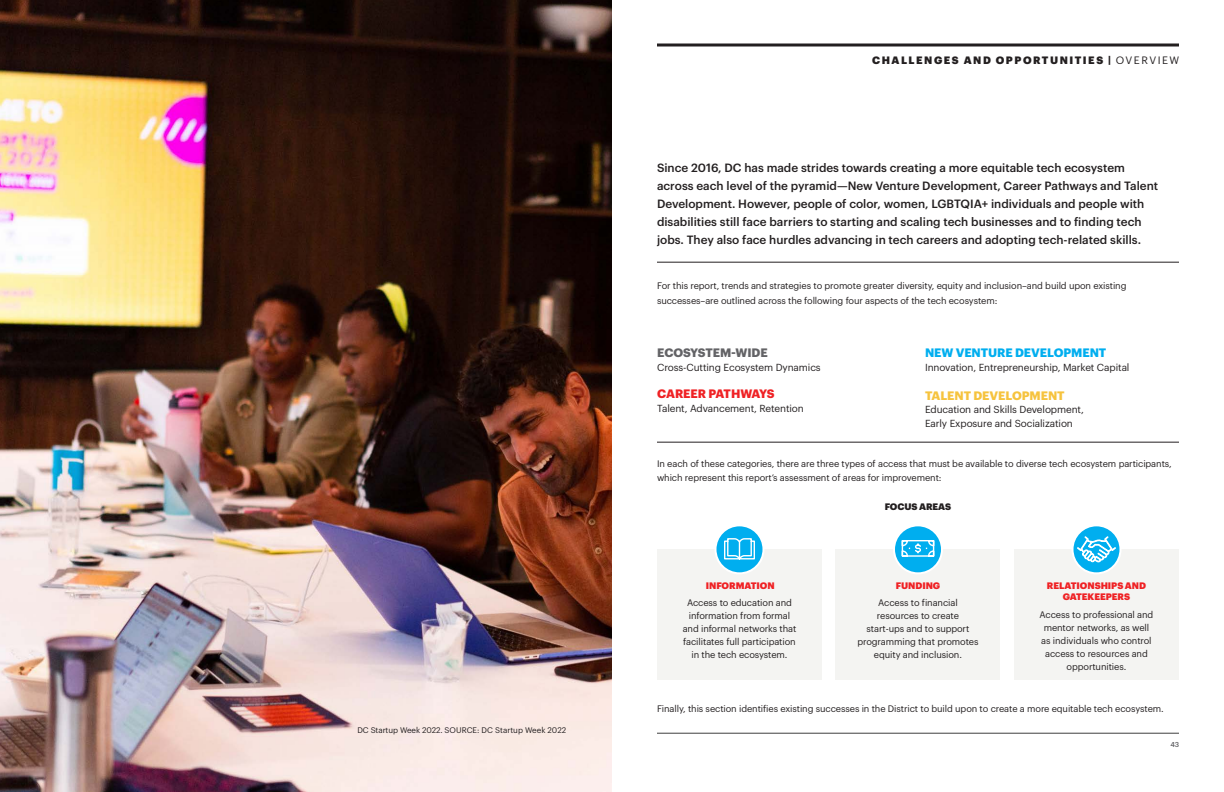
<style>
.page{position:relative;width:1224px;height:792px;background:#fff}
.page>*{position:absolute;margin:0;border:0;box-sizing:border-box;transform-origin:0 0}
.Body_Copy{font:700 12px "Graphik";letter-spacing:-.005em;color:#00aeef}
.Body_Copy-2{font:700 12px "Graphik";letter-spacing:-.005em;color:#f6c33e}
.Body_Copy-3{font:700 12px "Graphik";letter-spacing:-.005em;color:#636366}
.Body_Copy-4{font:700 12px "Graphik";letter-spacing:-.015em;color:#ef2124}
.Intro_Copy{font:500 11.8px/18px "Graphik";color:#231f20}
.t1{font:900 10.5px "Graphik";letter-spacing:.145em;color:#231f20}
.Body_Copy-5{font:10px/13.5px "Graphik";letter-spacing:-.01em;color:#231f20}
.Body_Copy-6{font:9.2px/13px "Graphik";letter-spacing:-.01em;color:#231f20;text-align:center}
.Body_Copy-7{font:900 9.2px/11.5px "Graphik";letter-spacing:-.005em;color:#ef2124;text-align:center}
.Body_Copy-8{font:900 9.2px "Graphik";letter-spacing:-.005em;color:#231f20}
.Caption_white{font:8px "Graphik";letter-spacing:-.005em;color:#231f20}
.t2{font:500 7px "Graphik";color:#636366}
.s1{font-weight:400}
</style>
<div class="page">
<img style="left:0;top:0;width:612px;height:792px">
<hr style="left:657px;top:262px;width:522px;height:1px;background:#231f20">
<hr style="left:657px;top:442px;width:522px;height:1px;background:#231f20">
<div style="left:657px;top:549px;width:165px;height:130px;background:#f4f4f2"></div>
<div style="left:716px;top:525px;width:48px;height:48px;background:#00aeef;border-radius:50%"></div>
<div style="left:714px;top:524px;width:50px;height:50px;border:2px solid #fff;border-radius:50%"></div>
<svg style="left:724px;top:538px;width:31px;height:22px"></svg>
<div style="left:836px;top:549px;width:164px;height:130px;background:#f4f4f2"></div>
<div style="left:894px;top:525px;width:48px;height:48px;background:#00aeef;border-radius:50%"></div>
<div style="left:893px;top:524px;width:50px;height:50px;border:2px solid #fff;border-radius:50%"></div>
<svg style="left:901px;top:540px;width:34px;height:17px"></svg>
<div style="left:1014px;top:549px;width:165px;height:130px;background:#f4f4f2"></div>
<svg style="left:1072px;top:525px;width:48px;height:48px"></svg>
<div style="left:1072px;top:524px;width:50px;height:50px;border:2px solid #fff;border-radius:50%"></div>
<svg style="left:1077px;top:536px;width:39px;height:26px"></svg>
<hr style="left:657px;top:733px;width:522px;height:1px;background:#3e3e3f">
<hr style="left:657px;top:44px;width:522px;height:2px;background:#231f20">
<p class="Caption_white" style="left:357px;top:724px;width:210px">DC Startup Week 2022. SOURCE: DC Startup Week 2022</p>
<p class="t1" style="left:872px;top:52px;width:309px">CHALLENGES AND OPPORTUNITIES | <span class="s1">OVERVIEW</span></p>
<p class="Intro_Copy" style="left:657px;top:158px;width:503px">Since 2016, DC has made strides towards creating a more equitable tech ecosystem across each level of the pyramid—New Venture Development, Career Pathways and Talent Development. However, people of color, women, LGBTQIA+ individuals and people with disabilities still face barriers to starting and scaling tech businesses and to finding tech jobs. They also face hurdles advancing in tech careers and adopting tech-related skills.</p>
<p class="Body_Copy-6" style="left:657px;top:277px;width:471px;line-height:15px;text-align:left">For this report, trends and strategies to promote greater diversity, equity and inclusion–and build upon existing successes–are outlined across the following four aspects of the tech ecosystem:</p>
<p class="Body_Copy-3" style="left:657px;top:344px;width:112px">ECOSYSTEM-WIDE</p>
<p class="Body_Copy-5" style="left:657px;top:360px;width:165px">Cross-Cutting Ecosystem Dynamics</p>
<p class="Body_Copy-4" style="left:657px;top:384px;width:119px">CAREER PATHWAYS</p>
<p class="Body_Copy-5" style="left:657px;top:401px;width:148px">Talent, Advancement, Retention</p>
<p class="Body_Copy" style="left:925px;top:344px;width:183px">NEW VENTURE DEVELOPMENT</p>
<p class="Body_Copy-5" style="left:925px;top:360px;width:206px">Innovation, Entrepreneurship, Market Capital</p>
<p class="Body_Copy-2" style="left:925px;top:386px;width:141px">TALENT DEVELOPMENT</p>
<p class="Body_Copy-5" style="left:925px;top:402px;width:160px">Education and Skills Development,<br>Early Exposure and Socialization</p>
<p class="Body_Copy-6" style="left:657px;top:457px;width:516px;line-height:13.5px;text-align:left">In each of these categories, there are three types of access that must be available to diverse tech ecosystem participants, which represent this report’s assessment of areas for improvement:</p>
<p class="Body_Copy-8" style="left:885px;top:500px;width:68px">FOCUS AREAS</p>
<p class="Body_Copy-7" style="left:706px;top:579px;width:70px">INFORMATION</p>
<p class="Body_Copy-6" style="left:683px;top:596px;width:115px">Access to education and information from formal and informal networks that facilitates full participation in the tech ecosystem.</p>
<p class="Body_Copy-7" style="left:896px;top:579px;width:46px">FUNDING</p>
<p class="Body_Copy-6" style="left:858px;top:596px;width:123px">Access to financial resources to create start-ups and to support programming that promotes equity and inclusion.</p>
<p class="Body_Copy-7" style="left:1047px;top:579px;width:101px">RELATIONSHIPS AND<br>GATEKEEPERS</p>
<p class="Body_Copy-6" style="left:1040px;top:607px;width:115px">Access to professional and mentor networks, as well as individuals who control access to resources and opportunities.</p>
<p class="Body_Copy-6" style="left:657px;top:701px;width:508px">Finally, this section identifies existing successes in the District to build upon to create a more equitable tech ecosystem.</p>
<p class="t2" style="left:1171px;top:739px;width:10px">43</p>
</div>
